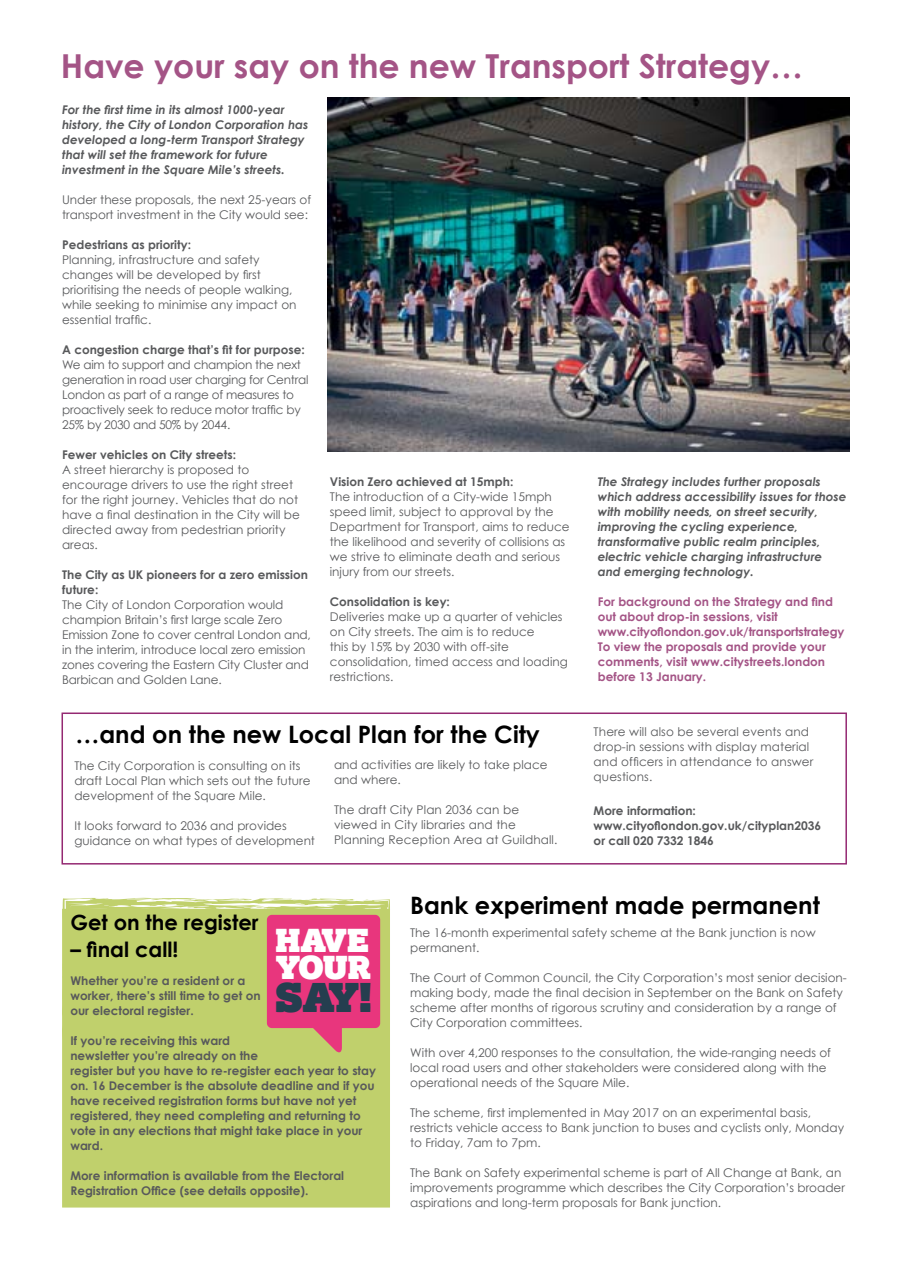
<style>
.page{position:relative;width:901px;height:1262px;background:#fff}
.page>*{position:absolute;margin:0;border:0;box-sizing:border-box;transform-origin:0 0}
.t1{font:39.9px "Lexia Typo Ad";color:#253e4f}
.t2{font:700 33px "Century Gothic";color:#a45486}
.t3{font:31.8px/26.7px "Lexia Typo Ad";letter-spacing:-.02em;color:#fff}
.t4{font:700 24px "Century Gothic";color:#000}
.t5{font:700 21px "Century Gothic";color:#000}
.White_out_body_text{font:12px/15px "Century Gothic";color:#58595b}
.White_out_body_text-2{font:700 12px/15px "Century Gothic";color:#58595b}
.White_out_body_text-3{font:italic 700 12px/15px "Century Gothic";color:#58595b}
.White_out_body_text-4{font:12px/15px "Century Gothic";letter-spacing:-.02em;color:#58595b}
.White_out_body_text-5{font:700 12px/15px "Century Gothic";color:#a45486}
.s1{font-weight:700}
</style>
<div class="page">
<svg style="left:62px;top:897px;width:328px;height:12px"></svg>
<div style="left:62px;top:909px;width:328px;height:298px;background:#c0d06c"></div>
<div style="left:61px;top:712px;width:785px;height:152px;border:2px solid #942972"></div>
<img style="left:327px;top:97px;width:522px;height:355px">
<svg style="left:267px;top:915px;width:113px;height:137px;background:#e24c7a"></svg>
<p class="t2" style="left:61px;top:45px;width:743px">Have your say on the new Transport Strategy…</p>
<p class="White_out_body_text-3" style="left:62px;top:102px;width:248px">For the first time in its almost 1000-year history, the City of London Corporation has developed a long-term Transport Strategy that will set the framework for future investment in the Square Mile’s streets.</p>
<p class="White_out_body_text" style="left:62px;top:192px;width:251px">Under these proposals, the next 25-years of transport investment in the City would see:</p>
<p class="White_out_body_text" style="left:62px;top:237px;width:236px"><span class="s1">Pedestrians as priority:<br></span>Planning, infrastructure and safety changes will be developed by first prioritising the needs of people walking, while seeking to minimise any impact on essential traffic.</p>
<p class="White_out_body_text-4" style="left:62px;top:342px;width:248px"><span class="s1">A congestion charge that’s fit for purpose:<br></span>We aim to support and champion the next generation in road user charging for Central London as part of a range of measures to proactively seek to reduce motor traffic by 25% by 2030 and 50% by 2044.</p>
<p class="White_out_body_text" style="left:62px;top:447px;width:239px"><span class="s1">Fewer vehicles on City streets:<br></span>A street hierarchy is proposed to encourage drivers to use the right street for the right journey. Vehicles that do not have a final destination in the City will be directed away from pedestrian priority areas.</p>
<p class="White_out_body_text" style="left:62px;top:567px;width:250px"><span class="s1">The City as UK pioneers for a zero emission future:<br></span>The City of London Corporation would champion Britain’s first large scale Zero Emission Zone to cover central London and, in the interim, introduce local zero emission zones covering the Eastern City Cluster and Barbican and Golden Lane.</p>
<p class="White_out_body_text-3" style="left:597px;top:474px;width:250px">The Strategy includes further proposals which address accessibility issues for those with mobility needs, on street security, improving the cycling experience, transformative public realm principles, electric vehicle charging infrastructure and emerging technology.</p>
<p class="White_out_body_text-5" style="left:597px;top:594px;width:248px">For background on the Strategy and find out about drop-in sessions, visit www.cityoflondon.gov.uk/transportstrategy</p>
<p class="White_out_body_text-5" style="left:597px;top:639px;width:230px">To view the proposals and provide your comments, visit www.citystreets.london</p>
<p class="White_out_body_text" style="left:330px;top:474px;width:241px"><span class="s1">Vision Zero achieved at 15mph:<br></span>The introduction of a City-wide 15mph speed limit, subject to approval by the Department for Transport, aims to reduce the likelihood and severity of collisions as we strive to eliminate death and serious injury from our streets.</p>
<p class="White_out_body_text" style="left:330px;top:594px;width:239px"><span class="s1">Consolidation is key:<br></span>Deliveries make up a quarter of vehicles on City streets. The aim is to reduce<br>this by 15% by 2030 with off-site consolidation, timed access and loading restrictions.</p>
<h1 class="t4" style="left:75px;top:719px;width:466px">…and on the new Local Plan for the City</h1>
<p class="White_out_body_text" style="left:74px;top:758px;width:238px">The City Corporation is consulting on its draft Local Plan which sets out the future development of the Square Mile.</p>
<p class="White_out_body_text" style="left:74px;top:818px;width:242px">It looks forward to 2036 and provides guidance on what types of development</p>
<h1 class="White_out_body_text" style="left:334px;top:757px;width:215px">and activities are likely to take place and where.</h1>
<h1 class="White_out_body_text" style="left:334px;top:802px;width:225px">The draft City Plan 2036 can be viewed in City libraries and the<br>Planning Reception Area at Guildhall.</h1>
<p class="White_out_body_text" style="left:593px;top:724px;width:221px">There will also be several events and drop-in sessions with display material and officers in attendance to answer questions.</p>
<p class="White_out_body_text-2" style="left:593px;top:803px;width:229px">More information: www.cityoflondon.gov.uk/cityplan2036</p>
<p class="White_out_body_text-2" style="left:593px;top:833px;width:122px">or call 020 7332 1846</p>
<p class="t5" style="left:70px;top:909px;width:190px">Get on the register</p>
<p class="t5" style="left:70px;top:936px;width:109px">– final call!</p>
<p class="White_out_body_text-2" style="left:70px;top:972px;width:192px">Whether you’re a resident or a worker, there’s still time to get on our electoral register.</p>
<p class="White_out_body_text-2" style="left:70px;top:1032px;width:307px">If you’re receiving this ward<br>newsletter you’re already on the<br>register but you have to re-register each year to stay on. 16 December is the absolute deadline and if you have received registration forms but have not yet registered, they need completing and returning to vote in any elections that might take place in your ward.</p>
<p class="White_out_body_text-2" style="left:70px;top:1167px;width:275px">More information is available from the Electoral<br>Registration Office (see details opposite).</p>
<p class="t3" style="left:275px;top:928px;width:97px">HAVE<br>YOUR</p>
<p class="t1" style="left:275px;top:976px;width:97px">SAY!</p>
<h3 class="t4" style="left:410px;top:890px;width:411px">Bank experiment made permanent</h3>
<p class="White_out_body_text" style="left:410px;top:925px;width:407px">The 16-month experimental safety scheme at the Bank junction is now permanent.</p>
<p class="White_out_body_text" style="left:410px;top:970px;width:438px">The Court of Common Council, the City Corporation’s most senior decision&shy;making body, made the final decision in September on the Bank on Safety scheme after months of rigorous scrutiny and consideration by a range of City Corporation committees.</p>
<p class="White_out_body_text" style="left:410px;top:1045px;width:422px">With over 4,200 responses to the consultation, the wide-ranging needs of local road users and other stakeholders were considered along with the operational needs of the Square Mile.</p>
<p class="White_out_body_text" style="left:410px;top:1105px;width:435px">The scheme, first implemented in May 2017 on an experimental basis, restricts vehicle access to Bank junction to buses and cyclists only, Monday to Friday, 7am to 7pm.</p>
<p class="White_out_body_text" style="left:410px;top:1165px;width:436px">The Bank on Safety experimental scheme is part of All Change at Bank, an improvements programme which describes the City Corporation’s broader aspirations and long-term proposals for Bank junction.</p>
</div>
